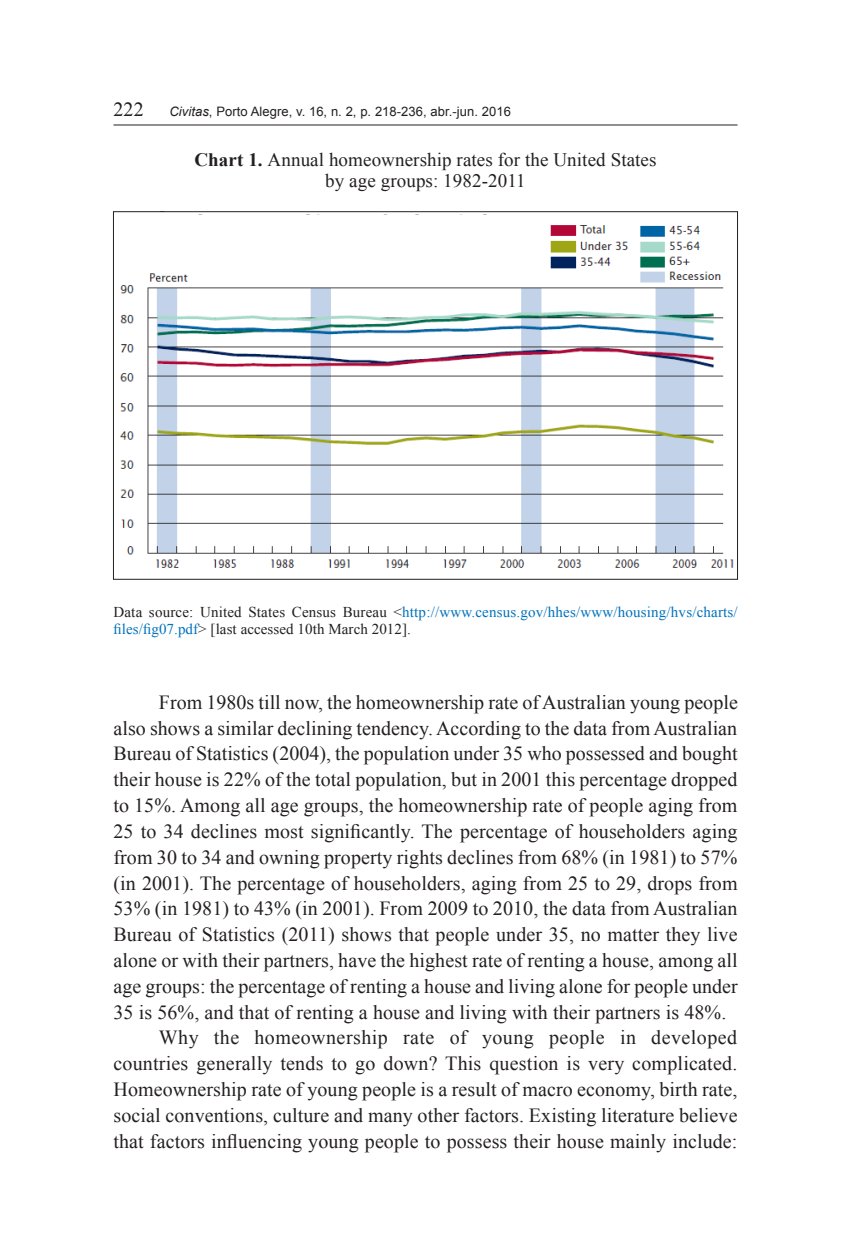
<style>
.page{position:relative;width:851px;height:1248px;background:#fff}
.page>*{position:absolute;margin:0;border:0;box-sizing:border-box;transform-origin:0 0}
.t1{font:20px "Times New Roman";letter-spacing:.005em;color:#231f20}
.t2{font:20px "Times New Roman";letter-spacing:.025em;color:#231f20}
.t3{font:19px/21px "Times New Roman";letter-spacing:.005em;color:#231f20;text-align:center}
.t4{font:15px/17px "Times New Roman";letter-spacing:.01em;color:#231f20}
.t5{font:13px "Arial";letter-spacing:.005em;color:#231f20}
.s1{font-style:italic}
.s2{font-weight:700}
.s3{color:#0072bc}
</style>
<div class="page">
<hr style="left:113px;top:124px;width:624px;height:1px;background:#231f20">
<img style="left:119px;top:214px;width:615px;height:354px">
<div style="left:137px;top:215px;width:404px;height:39px;background:#fff"></div>
<p class="t1" style="left:113px;top:96px;width:32px">222</p>
<p class="t5" style="left:169px;top:103px;width:343px"><span class="s1">Civitas</span>, Porto Alegre, v. 16, n. 2, p. 218-236, abr.-jun. 2016</p>
<p class="t3" style="left:194px;top:149px;width:463px"><span class="s2">Chart 1.</span> Annual homeownership rates for the United States by age groups: 1982-2011</p>
<p class="t4" style="left:113px;top:603px;width:625px">Data source: United States Census Bureau &lt;<span class="s3">http://www.census.gov/hhes/www/housing/hvs/charts/ files/fig07.pdf</span>&gt; [last accessed 10th March 2012].</p>
<p class="t1" style="left:159px;top:688px;width:580px">From 1980s till now, the homeownership rate of Australian young people</p>
<p class="t1" style="left:113px;top:714px;width:625px">also shows a similar declining tendency. According to the data from Australian</p>
<p class="t1" style="left:113px;top:740px;width:625px">Bureau of Statistics (2004), the population under 35 who possessed and bought</p>
<p class="t1" style="left:113px;top:766px;width:625px">their house is 22% of the total population, but in 2001 this percentage dropped</p>
<p class="t1" style="left:113px;top:791px;width:625px">to 15%. Among all age groups, the homeownership rate of people aging from</p>
<p class="t1" style="left:113px;top:817px;width:625px">25 to 34 declines most significantly. The percentage of householders aging</p>
<p class="t1" style="left:113px;top:843px;width:625px">from 30 to 34 and owning property rights declines from 68% (in 1981) to 57%</p>
<p class="t1" style="left:113px;top:869px;width:625px">(in 2001). The percentage of householders, aging from 25 to 29, drops from</p>
<p class="t1" style="left:113px;top:895px;width:625px">53% (in 1981) to 43% (in 2001). From 2009 to 2010, the data from Australian</p>
<p class="t1" style="left:113px;top:920px;width:625px">Bureau of Statistics (2011) shows that people under 35, no matter they live</p>
<p class="t1" style="left:113px;top:946px;width:625px">alone or with their partners, have the highest rate of renting a house, among all</p>
<p class="t1" style="left:113px;top:972px;width:625px">age groups: the percentage of renting a house and living alone for people under</p>
<p class="t1" style="left:113px;top:998px;width:614px">35 is 56%, and that of renting a house and living with their partners is 48%.</p>
<p class="t2" style="left:159px;top:1024px;width:580px">Why the homeownership rate of young people in developed</p>
<p class="t1" style="left:113px;top:1049px;width:625px">countries generally tends to go down? This question is very complicated.</p>
<p class="t1" style="left:113px;top:1075px;width:625px">Homeownership rate of young people is a result of macro economy, birth rate,</p>
<p class="t1" style="left:113px;top:1101px;width:625px">social conventions, culture and many other factors. Existing literature believe</p>
<p class="t1" style="left:113px;top:1127px;width:625px">that factors influencing young people to possess their house mainly include:</p>
</div>
